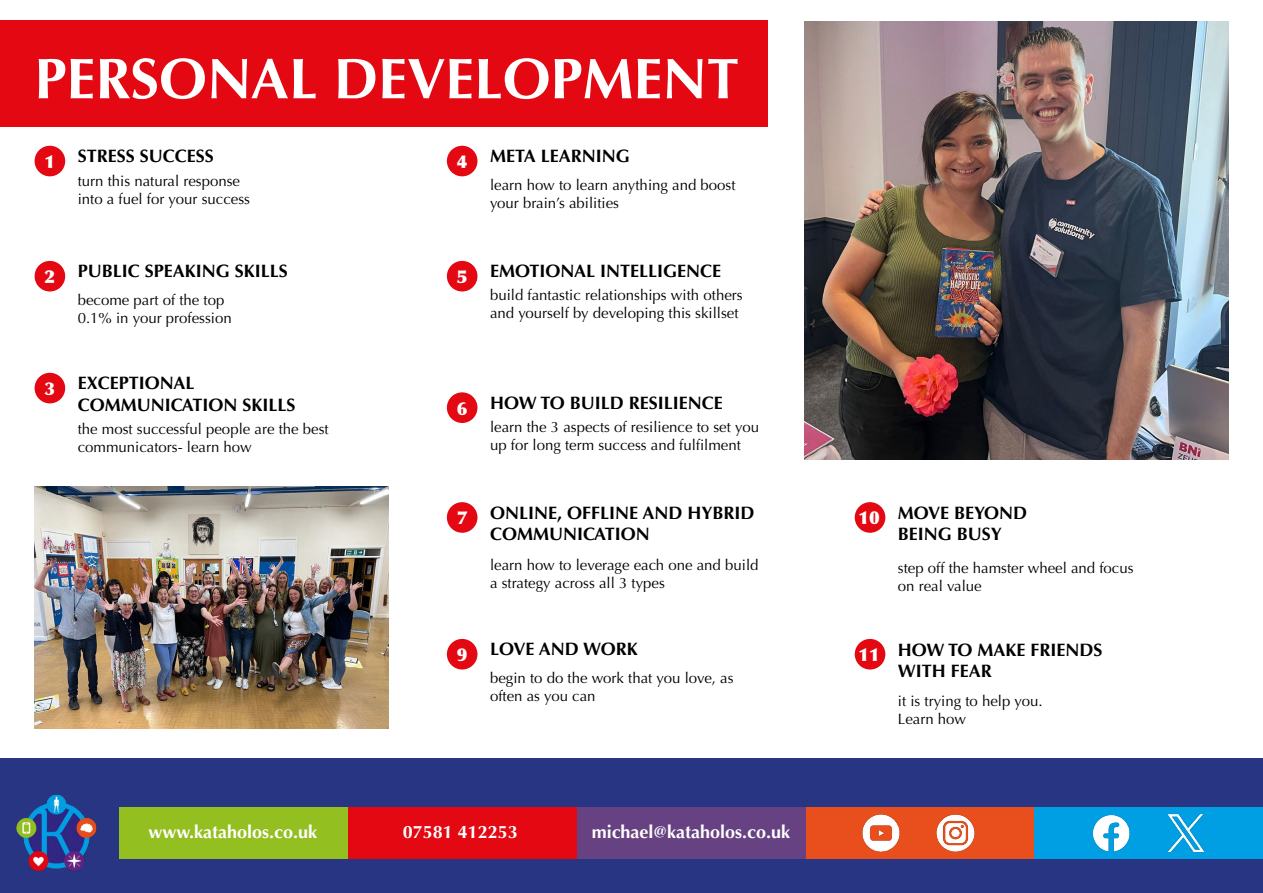
<style>
.page{position:relative;width:1263px;height:893px;background:#fff}
.page>*{position:absolute;margin:0;border:0;box-sizing:border-box;transform-origin:0 0}
.t1{font:700 57.45px "Optima";color:#fff}
.t2{font:700 18px/21.6px "Optima";color:#000}
.t3{font:700 18px "Optima";color:#fff}
.t4{font:900 18px "Optima";color:#fff}
.t5{font:15px/18px "Optima";color:#000}
</style>
<div class="page">
<div style="left:0;top:758px;width:1263px;height:135px;background:#283583"></div>
<div style="left:1034px;top:807px;width:229px;height:51px;background:#009ee3"></div>
<div style="left:805px;top:807px;width:229px;height:51px;background:#e84f1c"></div>
<div style="left:577px;top:807px;width:228px;height:51px;background:#664282"></div>
<div style="left:348px;top:807px;width:229px;height:51px;background:#e30812"></div>
<div style="left:119px;top:807px;width:229px;height:51px;background:#94bf21"></div>
<img style="left:16px;top:794px;width:81px;height:78px">
<img style="left:1093px;top:815px;width:37px;height:37px">
<img style="left:936px;top:814px;width:39px;height:38px">
<img style="left:1167px;top:814px;width:38px;height:39px">
<img style="left:862px;top:814px;width:38px;height:38px">
<div style="left:0;top:20px;width:768px;height:106px;background:#e30812"></div>
<div style="left:855px;top:502px;width:30px;height:31px;background:#e30812;border-radius:50%"></div>
<div style="left:855px;top:639px;width:30px;height:30px;background:#e30812;border-radius:50%"></div>
<div style="left:35px;top:146px;width:30px;height:30px;background:#e30812;border-radius:50%"></div>
<div style="left:447px;top:392px;width:30px;height:31px;background:#e30812;border-radius:50%"></div>
<div style="left:35px;top:261px;width:30px;height:30px;background:#e30812;border-radius:50%"></div>
<div style="left:447px;top:502px;width:30px;height:31px;background:#e30812;border-radius:50%"></div>
<div style="left:35px;top:373px;width:30px;height:30px;background:#e30812;border-radius:50%"></div>
<div style="left:447px;top:146px;width:30px;height:30px;background:#e30812;border-radius:50%"></div>
<div style="left:447px;top:639px;width:30px;height:30px;background:#e30812;border-radius:50%"></div>
<div style="left:447px;top:261px;width:30px;height:30px;background:#e30812;border-radius:50%"></div>
<img style="left:35px;top:487px;width:354px;height:241px">
<img style="left:804px;top:21px;width:425px;height:438px">
<h1 class="t1" style="left:35px;top:45px;width:706px">PERSONAL DEVELOPMENT</h1>
<p class="t4" style="left:45px;top:151px;width:12px">1</p>
<p class="t2" style="left:78px;top:146px;width:138px">STRESS SUCCESS</p>
<p class="t5" style="left:78px;top:172px;width:174px">turn this natural response into a fuel for your success</p>
<p class="t4" style="left:45px;top:266px;width:12px">2</p>
<p class="t4" style="left:45px;top:378px;width:12px">3</p>
<p class="t2" style="left:78px;top:261px;width:212px">PUBLIC SPEAKING SKILLS</p>
<p class="t5" style="left:78px;top:291px;width:155px">become part of the top<br>0.1% in your profession</p>
<p class="t2" style="left:78px;top:373px;width:219px">EXCEPTIONAL<br>COMMUNICATION SKILLS</p>
<p class="t5" style="left:78px;top:420px;width:252px">the most successful people are the best communicators- learn how</p>
<p class="t4" style="left:457px;top:151px;width:12px">4</p>
<p class="t4" style="left:457px;top:266px;width:12px">5</p>
<p class="t2" style="left:490px;top:146px;width:141px">META LEARNING</p>
<p class="t5" style="left:490px;top:176px;width:247px">learn how to learn anything and boost your brain’s abilities</p>
<p class="t2" style="left:490px;top:261px;width:233px">EMOTIONAL INTELLIGENCE</p>
<p class="t5" style="left:490px;top:286px;width:254px">build fantastic relationships with others and yourself by developing this skillset</p>
<p class="t4" style="left:457px;top:397px;width:12px">6</p>
<p class="t2" style="left:490px;top:392px;width:234px">HOW TO BUILD RESILIENCE</p>
<p class="t5" style="left:490px;top:418px;width:271px">learn the 3 aspects of resilience to set you up for long term success and fulfilment</p>
<p class="t4" style="left:457px;top:507px;width:12px">7</p>
<p class="t4" style="left:457px;top:644px;width:12px">9</p>
<p class="t2" style="left:490px;top:502px;width:266px">ONLINE, OFFLINE AND HYBRID<br>COMMUNICATION</p>
<p class="t5" style="left:490px;top:556px;width:270px">learn how to leverage each one and build a strategy across all 3 types</p>
<p class="t2" style="left:490px;top:639px;width:149px">LOVE AND WORK</p>
<p class="t5" style="left:490px;top:669px;width:245px">begin to do the work that you love, as often as you can</p>
<p class="t3" style="left:148px;top:821px;width:170px">www.kataholos.co.uk</p>
<p class="t3" style="left:403px;top:821px;width:117px">07581 412253</p>
<p class="t3" style="left:592px;top:821px;width:200px">michael@kataholos.co.uk</p>
<p class="t4" style="left:859px;top:507px;width:23px">10</p>
<p class="t2" style="left:898px;top:502px;width:131px">MOVE BEYOND<br>BEING BUSY</p>
<p class="t5" style="left:898px;top:559px;width:237px">step off the hamster wheel and focus on real value</p>
<p class="t4" style="left:859px;top:644px;width:23px">11</p>
<p class="t2" style="left:898px;top:639px;width:206px">HOW TO MAKE FRIENDS<br>WITH FEAR</p>
<p class="t5" style="left:898px;top:692px;width:146px">it is trying to help you.<br>Learn how</p>
</div>
